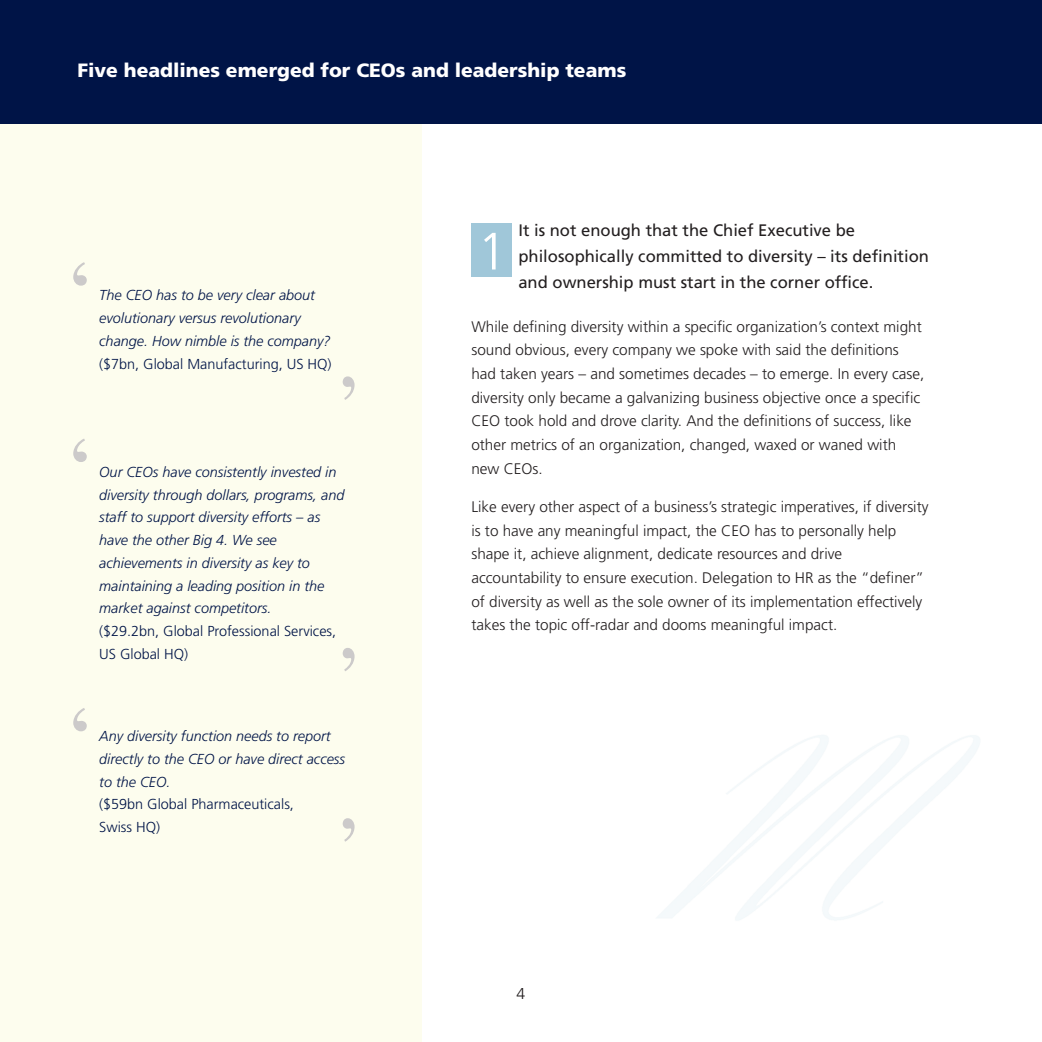
<style>
.page{position:relative;width:1042px;height:1042px;background:#fff}
.page>*{position:absolute;margin:0;border:0;box-sizing:border-box;transform-origin:0 0}
.t1{font:96.25px "Times";color:#cccaca}
.t2{font:96.25px "Times";color:#cccaca;scale:.88 1}
.t3{font:300 52.5px "Frutiger";color:#fff}
.t4{font:900 19.25px "Frutiger";color:#fff}
.t5{font:16.62px/26.2px "Frutiger";color:#231f20}
.t6{font:300 15.75px "Frutiger";color:#231f20}
.t7{font:300 15.4px/23.6px "Frutiger";color:#231f20}
.t8{font:italic 300 14.35px/22.8px "Frutiger";color:#001447}
.t9{font:300 14.35px/22.8px "Frutiger";color:#001447}
</style>
<div class="page">
<div style="left:0;top:0;width:422px;height:1042px;background:#fdfdee"></div>
<div style="left:0;top:0;width:1042px;height:124px;background:#001447"></div>
<div style="left:471px;top:223px;width:40px;height:54px;background:#a0c7d9"></div>
<p class="t4" style="left:77px;top:63px;width:550px">Five headlines emerged for CEOs and leadership teams</p>
<h1 class="t1" style="left:64px;top:237px;width:34px">‘</h1>
<p class="t8" style="left:99px;top:285px;width:233px">The CEO has to be very clear about evolutionary versus revolutionary change. How nimble is the company?</p>
<p class="t9" style="left:99px;top:353px;width:234px">($7bn, Global Manufacturing, US HQ)</p>
<h1 class="t2" style="left:362px;top:424px;width:33px;rotate:-180deg">‘</h1>
<h1 class="t1" style="left:64px;top:414px;width:34px">‘</h1>
<p class="t8" style="left:99px;top:461px;width:247px">Our CEOs have consistently invested in diversity through dollars, programs, and staff to support diversity efforts – as have the other Big 4. We see achievements in diversity as key to maintaining a leading position in the market against competitors.</p>
<p class="t9" style="left:99px;top:621px;width:238px">($29.2bn, Global Professional Services,<br>US Global HQ)</p>
<h1 class="t2" style="left:362px;top:696px;width:33px;rotate:-180deg">‘</h1>
<h1 class="t1" style="left:64px;top:683px;width:34px">‘</h1>
<p class="t8" style="left:99px;top:726px;width:247px">Any diversity function needs to report directly to the CEO or have direct access to the CEO.</p>
<p class="t9" style="left:99px;top:794px;width:196px">($59bn Global Pharmaceuticals,<br>Swiss HQ)</p>
<h1 class="t2" style="left:362px;top:866px;width:33px;rotate:-180deg">‘</h1>
<p class="t5" style="left:518px;top:218px;width:412px">It is not enough that the Chief Executive be philosophically committed to diversity – its definition and ownership must start in the corner office.</p>
<p class="t7" style="left:471px;top:316px;width:454px">While defining diversity within a specific organization’s context might sound obvious, every company we spoke with said the definitions had taken years – and sometimes decades – to emerge. In every case, diversity only became a galvanizing business objective once a specific CEO took hold and drove clarity. And the definitions of success, like other metrics of an organization, changed, waxed or waned with new CEOs.</p>
<p class="t7" style="left:471px;top:496px;width:459px">Like every other aspect of a business’s strategic imperatives, if diversity is to have any meaningful impact, the CEO has to personally help shape it, achieve alignment, dedicate resources and drive accountability to ensure execution. Delegation to HR as the “definer” of diversity as well as the sole owner of its implementation effectively takes the topic off-radar and dooms meaningful impact.</p>
<h2 class="t3" style="left:477px;top:230px;width:31px">1</h2>
<p class="t6" style="left:516px;top:987px;width:10px">4</p>
</div>
